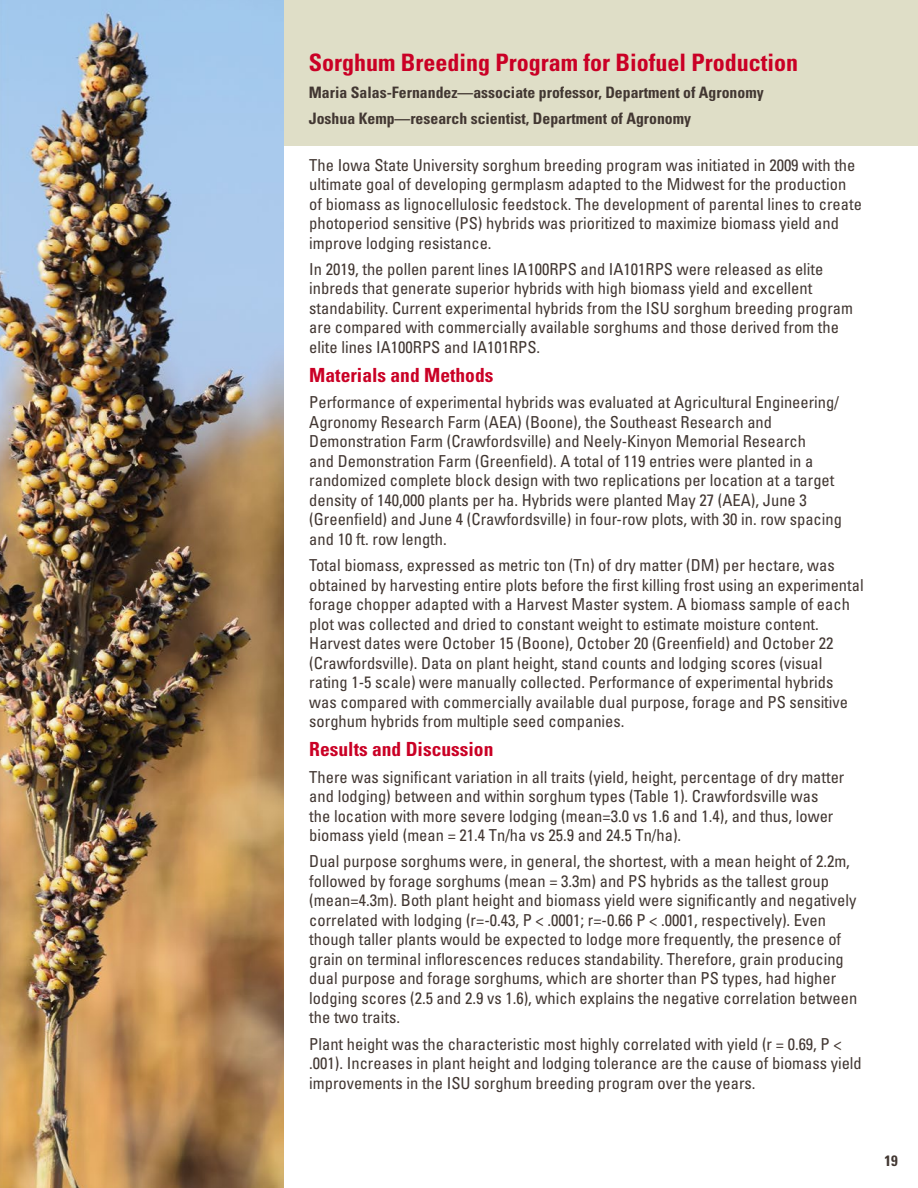
<style>
.page{position:relative;width:918px;height:1188px;background:#fff}
.page>*{position:absolute;margin:0;border:0;box-sizing:border-box;transform-origin:0 0}
.H3_report_titles_16p{font:700 condensed 24px "Univers LT Std";color:#ca0025}
.H2_header_1{font:700 condensed 19.5px "Univers LT Std";color:#ca0025}
.copy_11pt{font:condensed 16.5px/19.5px "Univers LT Std";color:#423732}
.copy_bold_10_5_pt{font:700 condensed 15.75px "Univers LT Std";color:#423732}
.Figures_Captions_10p{font:700 condensed 15px "Univers LT Std";color:#423732}
</style>
<div class="page">
<div style="left:147px;top:0;width:771px;height:146px;background:#dfdec7"></div>
<img style="left:0;top:0;width:284px;height:1188px">
<p class="H3_report_titles_16p" style="left:309px;top:48px;width:491px">Sorghum Breeding Program for Biofuel Production</p>
<p class="copy_bold_10_5_pt" style="left:309px;top:82px;width:456px">Maria Salas-Fernandez—associate professor, Department of Agronomy</p>
<p class="copy_bold_10_5_pt" style="left:309px;top:109px;width:384px">Joshua Kemp—research scientist, Department of Agronomy</p>
<p class="copy_11pt" style="left:309px;top:155px;width:554px">The Iowa State University sorghum breeding program was initiated in 2009 with the ultimate goal of developing germplasm adapted to the Midwest for the production of biomass as lignocellulosic feedstock. The development of parental lines to create photoperiod sensitive (PS) hybrids was prioritized to maximize biomass yield and improve lodging resistance.</p>
<p class="copy_11pt" style="left:309px;top:259px;width:545px">In 2019, the pollen parent lines IA100RPS and IA101RPS were released as elite inbreds that generate superior hybrids with high biomass yield and excellent standability. Current experimental hybrids from the ISU sorghum breeding program are compared with commercially available sorghums and those derived from the elite lines IA100RPS and IA101RPS.</p>
<p class="H2_header_1" style="left:309px;top:363px;width:186px">Materials and Methods</p>
<p class="copy_11pt" style="left:309px;top:393px;width:534px">Performance of experimental hybrids was evaluated at Agricultural Engineering/ Agronomy Research Farm (AEA) (Boone), the Southeast Research and Demonstration Farm (Crawfordsville) and Neely-Kinyon Memorial Research<br>and Demonstration Farm (Greenfield). A total of 119 entries were planted in a randomized complete block design with two replications per location at a target density of 140,000 plants per ha. Hybrids were planted May 27 (AEA), June 3 (Greenfield) and June 4 (Crawfordsville) in four-row plots, with 30 in. row spacing and 10 ft. row length.</p>
<p class="copy_11pt" style="left:309px;top:555px;width:556px">Total biomass, expressed as metric ton (Tn) of dry matter (DM) per hectare, was obtained by harvesting entire plots before the first killing frost using an experimental forage chopper adapted with a Harvest Master system. A biomass sample of each plot was collected and dried to constant weight to estimate moisture content.<br>Harvest dates were October 15 (Boone), October 20 (Greenfield) and October 22 (Crawfordsville). Data on plant height, stand counts and lodging scores (visual rating 1-5 scale) were manually collected. Performance of experimental hybrids was compared with commercially available dual purpose, forage and PS sensitive sorghum hybrids from multiple seed companies.</p>
<p class="H2_header_1" style="left:309px;top:738px;width:186px">Results and Discussion</p>
<p class="copy_11pt" style="left:309px;top:767px;width:537px">There was significant variation in all traits (yield, height, percentage of dry matter and lodging) between and within sorghum types (Table 1). Crawfordsville was<br>the location with more severe lodging (mean=3.0 vs 1.6 and 1.4), and thus, lower biomass yield (mean = 21.4 Tn/ha vs 25.9 and 24.5 Tn/ha).</p>
<p class="copy_11pt" style="left:309px;top:852px;width:549px">Dual purpose sorghums were, in general, the shortest, with a mean height of 2.2m, followed by forage sorghums (mean = 3.3m) and PS hybrids as the tallest group (mean=4.3m). Both plant height and biomass yield were significantly and negatively correlated with lodging (r=-0.43, P &lt; .0001; r=-0.66 P &lt; .0001, respectively). Even though taller plants would be expected to lodge more frequently, the presence of grain on terminal inflorescences reduces standability. Therefore, grain producing dual purpose and forage sorghums, which are shorter than PS types, had higher lodging scores (2.5 and 2.9 vs 1.6), which explains the negative correlation between the two traits.</p>
<p class="copy_11pt" style="left:309px;top:1034px;width:554px">Plant height was the characteristic most highly correlated with yield (r = 0.69, P &lt; .001). Increases in plant height and lodging tolerance are the cause of biomass yield improvements in the ISU sorghum breeding program over the years.</p>
<p class="Figures_Captions_10p" style="left:884px;top:1152px;width:15px">19</p>
</div>
